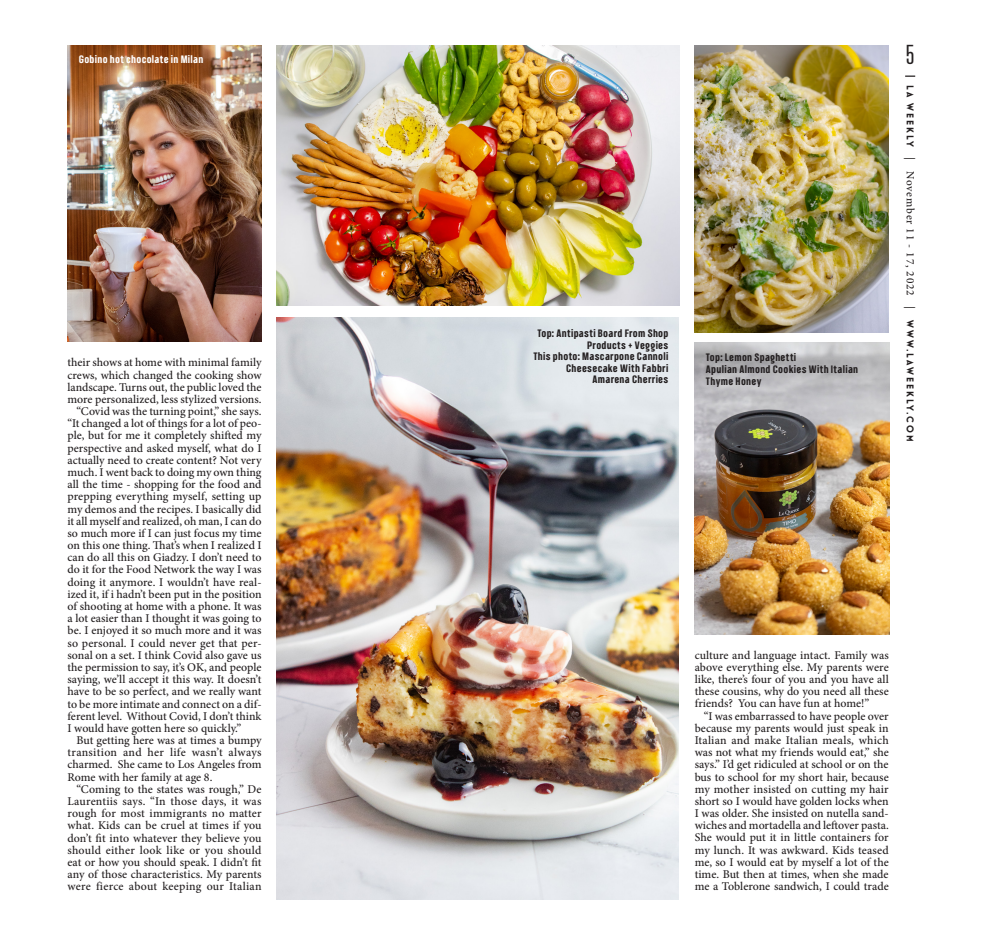
<style>
.page{position:relative;width:990px;height:945px;background:#fff}
.page>*{position:absolute;margin:0;border:0;box-sizing:border-box;transform-origin:0 0}
.t1{font:25px "Vanguard CF";color:#231f20}
.t2{font:500 11.88px "Minion Pro";color:#231f20}
.t3{font:500 11.88px "Minion Pro";letter-spacing:.025em;color:#231f20}
.t4{font:500 11.88px "Minion Pro";letter-spacing:.02em;color:#231f20}
.t5{font:700 10.25px/11.5px "Coast";letter-spacing:.03em;color:#231f20;text-align:right}
.t6{font:700 10.25px "Coast";letter-spacing:.03em;color:#fff}
.t7{font:700 10px "Mostra Nuova";letter-spacing:.225em;color:#231f20}
.s1{font-family:"Minion Pro";font-weight:500;font-size:11.25px}
</style>
<div class="page">
<img style="left:68px;top:45px;width:194px;height:297px">
<img style="left:277px;top:45px;width:403px;height:260px">
<img style="left:277px;top:318px;width:402px;height:582px">
<img style="left:695px;top:45px;width:194px;height:287px">
<img style="left:695px;top:342px;width:195px;height:292px">
<p class="t6" style="left:79px;top:53px;width:126px">Gobino hot chocolate in Milan</p>
<p class="t2" style="left:68px;top:355px;width:196px">their shows at home with minimal family</p>
<p class="t2" style="left:68px;top:367px;width:196px">crews, which changed the cooking show</p>
<p class="t2" style="left:68px;top:379px;width:196px">landscape. Turns out, the public loved the</p>
<p class="t2" style="left:68px;top:391px;width:196px">more personalized, less stylized versions.</p>
<p class="t2" style="left:77px;top:403px;width:187px">“Covid was the turning point,” she says.</p>
<p class="t2" style="left:68px;top:415px;width:196px">“It changed a lot of things for a lot of peo-</p>
<p class="t2" style="left:68px;top:428px;width:196px">ple, but for me it completely shifted my</p>
<p class="t2" style="left:68px;top:440px;width:196px">perspective and asked myself, what do I</p>
<p class="t2" style="left:68px;top:452px;width:196px">actually need to create content? Not very</p>
<p class="t2" style="left:68px;top:464px;width:196px">much. I went back to doing my own thing</p>
<p class="t2" style="left:68px;top:476px;width:196px">all the time - shopping for the food and</p>
<p class="t2" style="left:68px;top:489px;width:196px">prepping everything myself, setting up</p>
<p class="t2" style="left:68px;top:501px;width:196px">my demos and the recipes. I basically did</p>
<p class="t2" style="left:68px;top:513px;width:196px">it all myself and realized, oh man, I can do</p>
<p class="t2" style="left:68px;top:525px;width:196px">so much more if I can just focus my time</p>
<p class="t2" style="left:68px;top:537px;width:196px">on this one thing. That’s when I realized I</p>
<p class="t2" style="left:68px;top:549px;width:196px">can do all this on Giadzy. I don’t need to</p>
<p class="t2" style="left:68px;top:562px;width:196px">do it for the Food Network the way I was</p>
<p class="t2" style="left:68px;top:574px;width:196px">doing it anymore. I wouldn’t have real-</p>
<p class="t2" style="left:68px;top:586px;width:196px">ized it, if i hadn’t been put in the position</p>
<p class="t2" style="left:68px;top:598px;width:196px">of shooting at home with a phone. It was</p>
<p class="t2" style="left:68px;top:610px;width:196px">a lot easier than I thought it was going to</p>
<p class="t2" style="left:68px;top:623px;width:196px">be. I enjoyed it so much more and it was</p>
<p class="t2" style="left:68px;top:635px;width:196px">so personal. I could never get that per-</p>
<p class="t2" style="left:68px;top:647px;width:196px">sonal on a set. I think Covid also gave us</p>
<p class="t2" style="left:68px;top:659px;width:196px">the permission to say, it’s OK, and people</p>
<p class="t2" style="left:68px;top:671px;width:196px">saying, we’ll accept it this way. It doesn’t</p>
<p class="t2" style="left:68px;top:684px;width:196px">have to be so perfect, and we really want</p>
<p class="t2" style="left:68px;top:696px;width:196px">to be more intimate and connect on a dif-</p>
<p class="t2" style="left:68px;top:708px;width:196px">ferent level. Without Covid, I don’t think</p>
<p class="t2" style="left:68px;top:720px;width:175px">I would have gotten here so quickly.”</p>
<p class="t2" style="left:77px;top:732px;width:187px">But getting here was at times a bumpy</p>
<p class="t3" style="left:68px;top:744px;width:196px">transition and her life wasn’t always</p>
<p class="t2" style="left:68px;top:757px;width:196px">charmed. She came to Los Angeles from</p>
<p class="t2" style="left:68px;top:769px;width:146px">Rome with her family at age 8.</p>
<p class="t2" style="left:77px;top:781px;width:187px">“Coming to the states was rough,” De</p>
<p class="t2" style="left:68px;top:793px;width:195px">Laurentiis says. “In those days, it was</p>
<p class="t2" style="left:68px;top:805px;width:196px">rough for most immigrants no matter</p>
<p class="t2" style="left:68px;top:818px;width:196px">what. Kids can be cruel at times if you</p>
<p class="t2" style="left:68px;top:830px;width:196px">don’t fit into whatever they believe you</p>
<p class="t2" style="left:68px;top:842px;width:196px">should either look like or you should</p>
<p class="t2" style="left:68px;top:854px;width:196px">eat or how you should speak. I didn’t fit</p>
<p class="t2" style="left:68px;top:866px;width:196px">any of those characteristics. My parents</p>
<p class="t4" style="left:68px;top:878px;width:196px">were fierce about keeping our Italian</p>
<p class="t5" style="left:533px;top:328px;width:137px">Top: Antipasti Board From Shop<br>Products + Veggies<br>This photo: Mascarpone Cannoli<br>Cheesecake With Fabbri<br>Amarena Cherries</p>
<p class="t5" style="left:706px;top:352px;width:154px;text-align:left">Top: Lemon Spaghetti<br>Apulian Almond Cookies With Italian<br>Thyme Honey</p>
<h1 class="t1" style="left:906px;top:41px;width:10px">5</h1>
<p class="t7" style="left:916px;top:85px;width:358px;rotate:90deg">LA WEEKLY <span class="s1">| November 11 - 17, 2022 |</span> WWW.LAWEEKLY.COM</p>
<p class="t2" style="left:695px;top:647px;width:196px">culture and language intact. Family was</p>
<p class="t2" style="left:695px;top:659px;width:196px">above everything else. My parents were</p>
<p class="t2" style="left:695px;top:671px;width:196px">like, there’s four of you and you have all</p>
<p class="t2" style="left:695px;top:683px;width:196px">these cousins, why do you need all these</p>
<p class="t2" style="left:695px;top:696px;width:176px">friends? You can have fun at home!”</p>
<p class="t2" style="left:704px;top:708px;width:187px">“I was embarrassed to have people over</p>
<p class="t2" style="left:695px;top:720px;width:196px">because my parents would just speak in</p>
<p class="t2" style="left:695px;top:732px;width:196px">Italian and make Italian meals, which</p>
<p class="t2" style="left:695px;top:744px;width:196px">was not what my friends would eat,” she</p>
<p class="t2" style="left:695px;top:757px;width:196px">says.” I’d get ridiculed at school or on the</p>
<p class="t2" style="left:695px;top:769px;width:196px">bus to school for my short hair, because</p>
<p class="t2" style="left:695px;top:781px;width:196px">my mother insisted on cutting my hair</p>
<p class="t2" style="left:695px;top:793px;width:196px">short so I would have golden locks when</p>
<p class="t2" style="left:695px;top:805px;width:196px">I was older. She insisted on nutella sand-</p>
<p class="t2" style="left:695px;top:817px;width:196px">wiches and mortadella and leftover pasta.</p>
<p class="t2" style="left:695px;top:830px;width:196px">She would put it in little containers for</p>
<p class="t2" style="left:695px;top:842px;width:196px">my lunch. It was awkward. Kids teased</p>
<p class="t2" style="left:695px;top:854px;width:196px">me, so I would eat by myself a lot of the</p>
<p class="t2" style="left:695px;top:866px;width:195px">time. But then at times, when she made</p>
<p class="t2" style="left:695px;top:878px;width:196px">me a Toblerone sandwich, I could trade</p>
</div>
